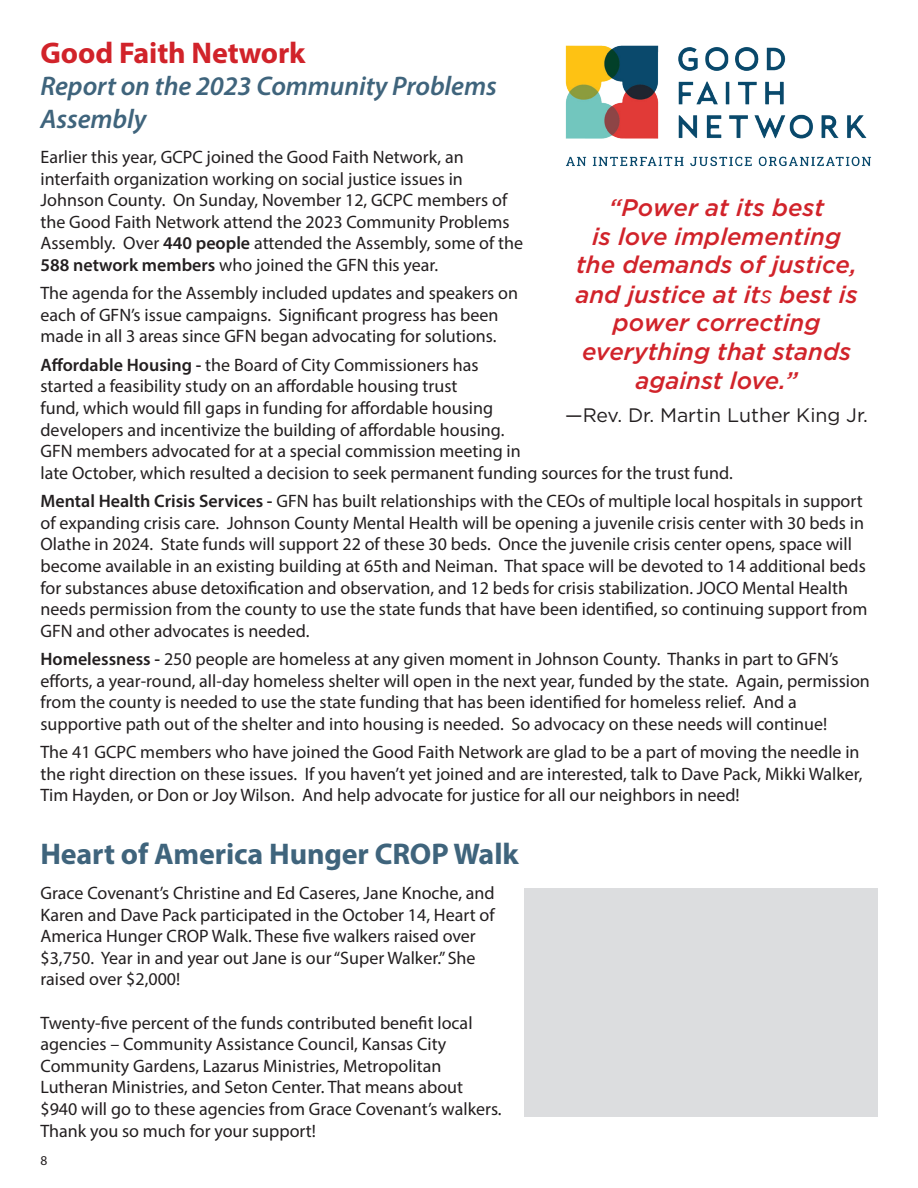
<style>
.page{position:relative;width:918px;height:1188px;background:#fff}
.page>*{position:absolute;margin:0;border:0;box-sizing:border-box;transform-origin:0 0}
.t1{font:700 30px "Myriad Pro";letter-spacing:-.005em;color:#3f647c}
.t2{font:700 30px "Myriad Pro";letter-spacing:-.005em;color:#d1232a}
.t3{font:italic 600 27px/32.4px "Myriad Pro";letter-spacing:-.005em;color:#3f647c}
.t4{font:italic 500 24px/29.2px "Gotham";color:#d1232a;text-align:center}
.t5{font:19.5px "Gotham";color:#231f20}
.t6{font:18px/21.6px "Myriad Pro";color:#231f20}
.t7{font:13.5px "Myriad Pro";color:#231f20}
.s1{font-weight:600}
.s2{font-weight:400}
</style>
<div class="page">
<img style="left:565px;top:45px;width:307px;height:122px">
<div style="left:524px;top:888px;width:354px;height:229px;background:#dcdddf"></div>
<h1 class="t2" style="left:40px;top:33px;width:266px">Good Faith Network</h1>
<h2 class="t3" style="left:40px;top:69px;width:458px">Report on the 2023 Community Problems<br>Assembly</h2>
<p class="t6" style="left:40px;top:146px;width:484px">Earlier this year, GCPC joined the Good Faith Network, an interfaith organization working on social justice issues in Johnson County. On Sunday, November 12, GCPC members of the Good Faith Network attend the 2023 Community Problems Assembly. Over <span class="s1">440 people</span> attended the Assembly, some of the <span class="s1">588 network members</span> who joined the GFN this year.</p>
<p class="t6" style="left:40px;top:282px;width:479px">The agenda for the Assembly included updates and speakers on each of GFN’s issue campaigns. Significant progress has been made in all 3 areas since GFN began advocating for solutions.</p>
<p class="t6" style="left:40px;top:354px;width:694px"><span class="s1">Affordable Housing -</span> the Board of City Commissioners has<br>started a feasibility study on an affordable housing trust<br>fund, which would fill gaps in funding for affordable housing<br>developers and incentivize the building of affordable housing.<br>GFN members advocated for at a special commission meeting in<br>late October, which resulted a decision to seek permanent funding sources for the trust fund.</p>
<p class="t6" style="left:40px;top:490px;width:828px"><span class="s1">Mental Health Crisis Services -</span> GFN has built relationships with the CEOs of multiple local hospitals in support of expanding crisis care. Johnson County Mental Health will be opening a juvenile crisis center with 30 beds in Olathe in 2024. State funds will support 22 of these 30 beds. Once the juvenile crisis center opens, space will become available in an existing building at 65th and Neiman. That space will be devoted to 14 additional beds for substances abuse detoxification and observation, and 12 beds for crisis stabilization. JOCO Mental Health needs permission from the county to use the state funds that have been identified, so continuing support from GFN and other advocates is needed.</p>
<p class="t6" style="left:40px;top:648px;width:831px"><span class="s1">Homelessness -</span> 250 people are homeless at any given moment in Johnson County. Thanks in part to GFN’s efforts, a year-round, all-day homeless shelter will open in the next year, funded by the state. Again, permission from the county is needed to use the state funding that has been identified for homeless relief. And a supportive path out of the shelter and into housing is needed. So advocacy on these needs will continue!</p>
<p class="t6" style="left:40px;top:741px;width:824px">The 41 GCPC members who have joined the Good Faith Network are glad to be a part of moving the needle in the right direction on these issues. If you haven’t yet joined and are interested, talk to Dave Pack, Mikki Walker,<br>Tim Hayden, or Don or Joy Wilson. And help advocate for justice for all our neighbors in need!</p>
<h3 class="t4" style="left:575px;top:192px;width:284px">“Power at its best<br>is love implementing the demands of justice, and justice at it<span class="s2">s</span> best is</h3>
<h3 class="t4" style="left:582px;top:308px;width:270px;line-height:28.8px">power correcting everything that stands against love.”</h3>
<p class="t5" style="left:565px;top:402px;width:304px">—Rev. Dr. Martin Luther King Jr.</p>
<h1 class="t1" style="left:40px;top:834px;width:480px">Heart of America Hunger CROP Walk</h1>
<p class="t6" style="left:40px;top:882px;width:456px">Grace Covenant’s Christine and Ed Caseres, Jane Knoche, and Karen and Dave Pack participated in the October 14, Heart of America Hunger CROP Walk. These five walkers raised over $3,750. Year in and year out Jane is our “Super Walker.” She raised over $2,000!</p>
<p class="t6" style="left:40px;top:1011px;width:463px">Twenty-five percent of the funds contributed benefit local agencies – Community Assistance Council, Kansas City Community Gardens, Lazarus Ministries, Metropolitan Lutheran Ministries, and Seton Center. That means about $940 will go to these agencies from Grace Covenant’s walkers.<br>Thank you so much for your support!</p>
<p class="t7" style="left:40px;top:1152px;width:8px">8</p>
</div>
